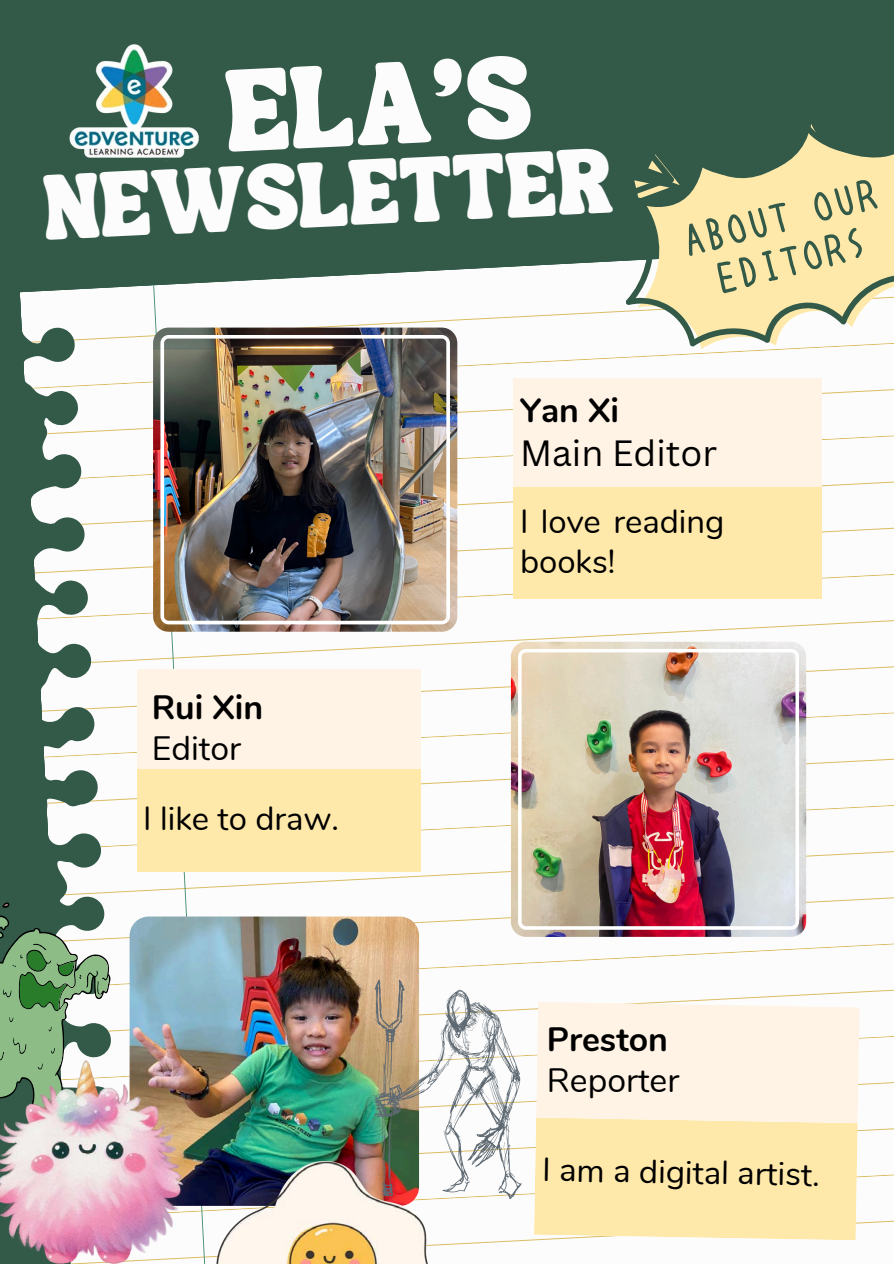
<style>
.page{position:relative;width:894px;height:1264px;background:#fff}
.page>*{position:absolute;margin:0;border:0;box-sizing:border-box;transform-origin:0 0}
.t1{font:56.7px "TANSONGBIRD";color:#fcfcfc}
.t2{font:45px "TANSONGBIRD";color:#fcfcfc}
.t3{font:44.55px/44.5px "uzura font";color:#335948;text-align:center}
.t4{font:35.55px "Canva Sans";color:#000}
.t5{font:700 33.75px "Nunito";color:#000}
.t6{font:33.75px "Nunito";color:#000}
.t7{font:32.85px/39.3px "Nunito";color:#000}
</style>
<div class="page">
<div style="left:0;top:0;width:893px;height:1263px;background:#335948"></div>
<svg style="left:20px;top:262px;width:573px;height:34px;fill:#fcfcfc"></svg>
<img style="left:69px;top:44px;width:130px;height:117px">
<svg style="left:593px;top:124px;width:300px;height:172px;fill:#ffe9aa"></svg>
<svg style="left:622px;top:141px;width:57px;height:58px"></svg>
<img style="left:0;top:296px;width:893px;height:967px">
<img style="left:0;top:1060px;width:184px;height:203px">
<img style="left:216px;top:1161px;width:224px;height:102px">
<p class="t1" style="left:225px;top:100px;width:305px;rotate:-3deg">ELA’S</p>
<p class="t2" style="left:43px;top:199px;width:570px;rotate:-3deg">NEWSLETTER</p>
<p class="t3" style="left:676px;top:220px;width:202px;rotate:-15deg">ABOUT OUR<br>EDITORS</p>
<p class="t5" style="left:520px;top:388px;width:101px">Yan Xi</p>
<h2 class="t4" style="left:520px;top:428px;width:198px">Main Editor</h2>
<p class="t5" style="left:152px;top:685px;width:113px">Rui Xin</p>
<p class="t6" style="left:152px;top:725px;width:91px">Editor</p>
<p class="t7" style="left:143px;top:799px;width:197px">I like to draw.</p>
<h2 class="t7" style="left:520px;top:502px;width:206px">I love reading books!</h2>
<p class="t5" style="left:546px;top:1016px;width:123px">Preston</p>
<p class="t6" style="left:546px;top:1057px;width:134px">Reporter</p>
<p class="t7" style="left:542px;top:1150px;width:279px;rotate:1deg">I am a digital artist.</p>
</div>
